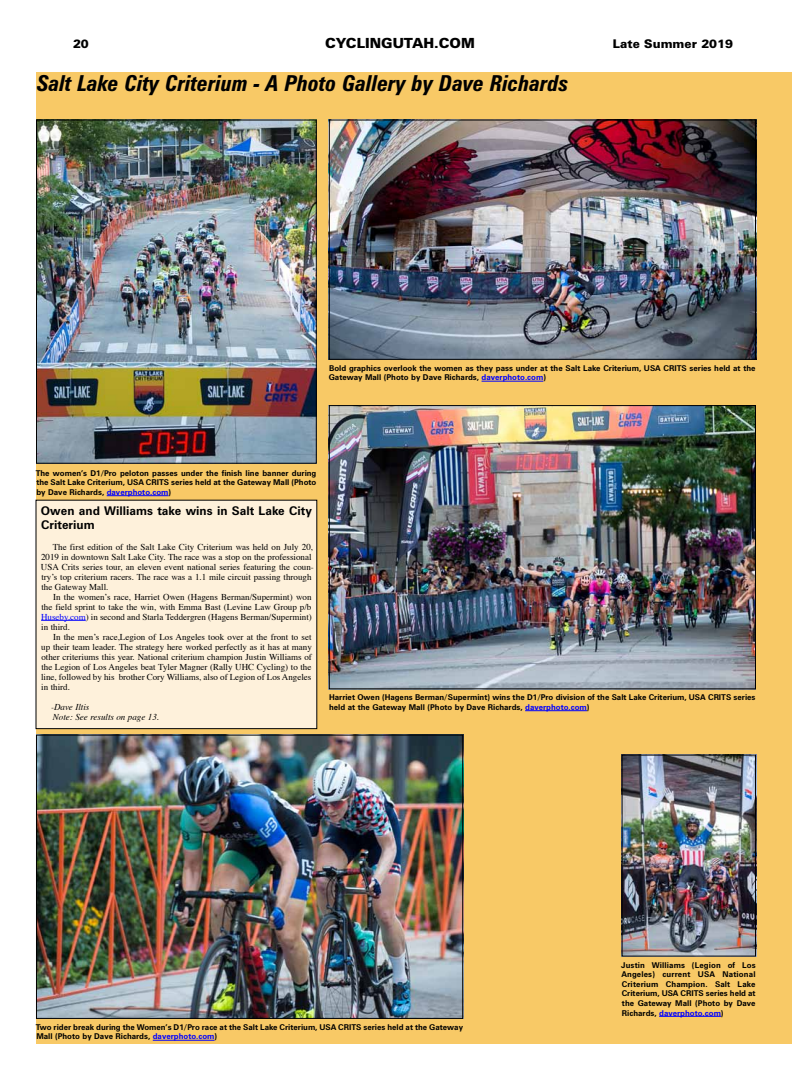
<style>
.page{position:relative;width:792px;height:1080px;background:#fff}
.page>*{position:absolute;margin:0;border:0;box-sizing:border-box;transform-origin:0 0}
.Headline{font:italic 700 condensed 22px "Zurich BT";color:#000}
.t1{font:900 14px "Zurich BT";color:#000}
.Bike_Short_Headline{font:700 12px/14px "Zurich BT";color:#000}
.t2{font:900 12px "Zurich BT";color:#000}
.CU_Text_indent{font:9px/10px "Times";color:#000;text-align:justify}
.Bike_Short_Byline{font:italic 9px "Times";color:#000}
.Cutline{font:700 8px/9.6px "Zurich BT";color:#000}
.s1{color:#00f}
</style>
<div class="page">
<div style="left:36px;top:72px;width:720px;height:972px;background:#f8c966"></div>
<div style="left:756px;top:72px;width:36px;height:972px;background:#f8c966"></div>
<img style="left:38px;top:122px;width:277px;height:340px">
<div style="left:36px;top:120px;width:281px;height:344px;border:1px solid #000"></div>
<img style="left:331px;top:122px;width:423px;height:236px">
<div style="left:329px;top:120px;width:427px;height:240px;border:1px solid #000"></div>
<img style="left:624px;top:757px;width:130px;height:198px">
<div style="left:622px;top:755px;width:134px;height:202px;border:1px solid #000"></div>
<img style="left:331px;top:407px;width:423px;height:280px">
<div style="left:329px;top:405px;width:427px;height:284px;border:1px solid #000"></div>
<img style="left:38px;top:737px;width:423px;height:280px">
<div style="left:36px;top:735px;width:427px;height:284px;border:1px solid #000"></div>
<hr style="left:525px;top:710px;width:62px;height:1px;background:#00f">
<hr style="left:107px;top:495px;width:62px;height:1px;background:#00f">
<hr style="left:482px;top:381px;width:61px;height:1px;background:#00f">
<hr style="left:659px;top:1016px;width:62px;height:1px;background:#00f">
<hr style="left:153px;top:1040px;width:62px;height:1px;background:#00f">
<div style="left:36px;top:500px;width:281px;height:229px;background:#fef1db"></div>
<hr style="left:41px;top:620px;width:45px;height:1px;background:#00f">
<h3 class="t2" style="left:73px;top:37px;width:17px">20</h3>
<h2 class="t1" style="left:325px;top:35px;width:151px">CYCLINGUTAH.COM</h2>
<h3 class="t2" style="left:613px;top:37px;width:121px">Late Summer 2019</h3>
<p class="Headline" style="left:37px;top:69px;width:533px">Salt Lake City Criterium - A Photo Gallery by Dave Richards</p>
<p class="Cutline" style="left:329px;top:363px;width:428px">Bold graphics overlook the women as they pass under at the Salt Lake Criterium, USA CRITS series held at the<br>Gateway Mall (Photo by Dave Richards, <span class="s1">daverphoto.com</span>)</p>
<p class="Cutline" style="left:36px;top:468px;width:282px;text-align:justify">The women’s D1/Pro peloton passes under the finish line banner during the Salt Lake Criterium, USA CRITS series held at the Gateway Mall (Photo by Dave Richards, <span class="s1">daverphoto.com</span>)</p>
<p class="Bike_Short_Headline" style="left:41px;top:503px;width:273px">Owen and Williams take wins in Salt Lake City<br>Criterium</p>
<p class="CU_Text_indent" style="left:41px;top:541px;width:274px;text-align:left;text-indent:12px">The first edition of the Salt Lake City Criterium was held on July 20, 2019 in downtown Salt Lake City. The race was a stop on the professional USA Crits series tour, an eleven event national series featuring the coun&shy;try’s top criterium racers. The race was a 1.1 mile circuit passing through the Gateway Mall.</p>
<p class="CU_Text_indent" style="left:41px;top:591px;width:272px;text-indent:12px">In the women’s race, Harriet Owen (Hagens Berman/Supermint) won the field sprint to take the win, with Emma Bast (Levine Law Group p/b <span class="s1">Huseby.com</span>) in second and Starla Teddergren (Hagens Berman/Supermint) in third.</p>
<p class="CU_Text_indent" style="left:41px;top:631px;width:272px;text-indent:12px">In the men’s race,Legion of Los Angeles took over at the front to set up their team leader. The strategy here worked perfectly as it has at many other criteriums this year. National criterium champion Justin Williams of the Legion of Los Angeles beat Tyler Magner (Rally UHC Cycling) to the line, followed by his brother Cory Williams, also of Legion of Los Angeles in third.</p>
<p class="Bike_Short_Byline" style="left:51px;top:699px;width:40px">-Dave Iltis</p>
<p class="Bike_Short_Byline" style="left:53px;top:709px;width:108px">Note: See results on page 13.</p>
<p class="Cutline" style="left:329px;top:693px;width:428px">Harriet Owen (Hagens Berman/Supermint) wins the D1/Pro division of the Salt Lake Criterium, USA CRITS series held at the Gateway Mall (Photo by Dave Richards, <span class="s1">daverphoto.com</span>)</p>
<p class="Cutline" style="left:621px;top:960px;width:136px;text-align:justify">Justin Williams (Legion of Los Angeles) current USA National Criterium Champion. Salt Lake Criterium, USA CRITS series held at the Gateway Mall (Photo by Dave Richards, <span class="s1">daverphoto.com</span>)</p>
<p class="Cutline" style="left:36px;top:1022px;width:429px">Two rider break during the Women’s D1/Pro race at the Salt Lake Criterium, USA CRITS series held at the Gateway<br>Mall (Photo by Dave Richards, <span class="s1">daverphoto.com</span>)</p>
</div>
